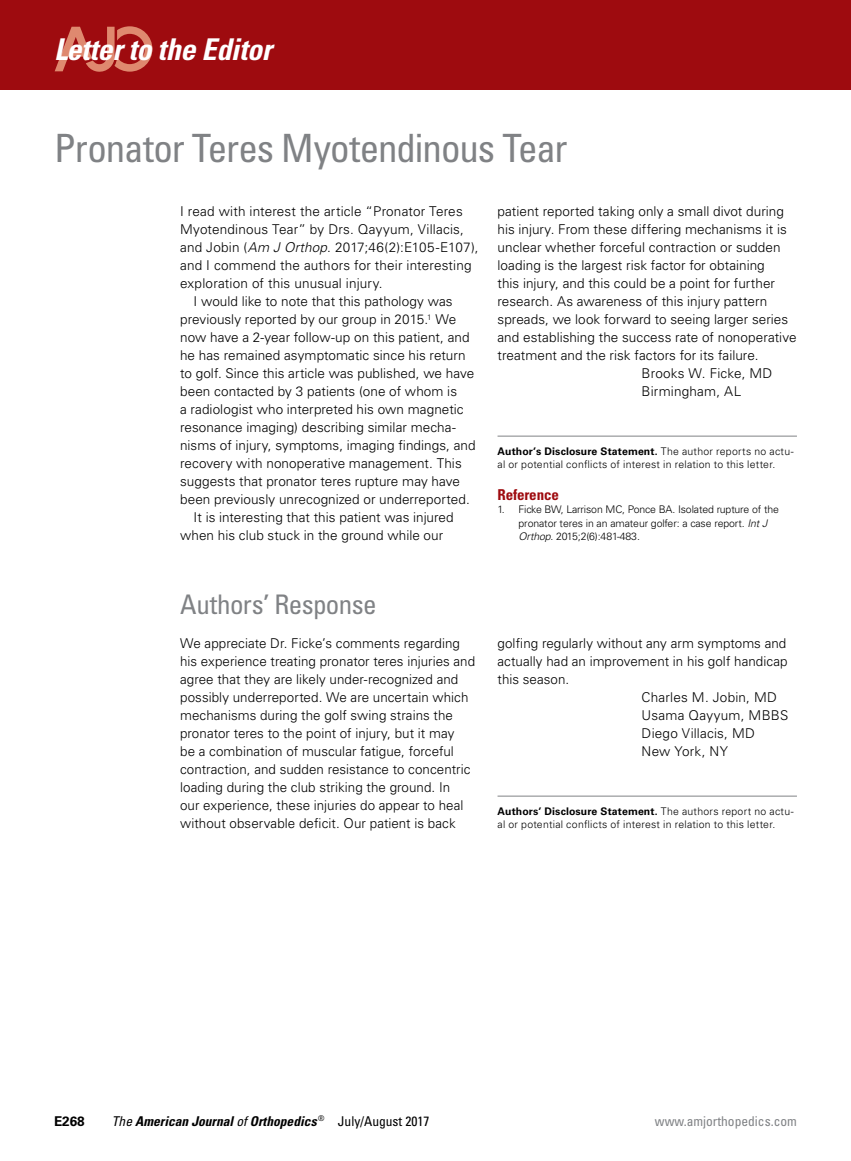
<style>
.page{position:relative;width:851px;height:1161px;background:#fff}
.page>*{position:absolute;margin:0;border:0;box-sizing:border-box;transform-origin:0 0}
.t1{font:condensed 39px "Univers LT Std";letter-spacing:-.025em;color:#808285}
.t2{font:italic 700 condensed 30px "Univers LT Std";letter-spacing:-.01em;color:#fff}
.t3{font:condensed 27px "Univers LT Std";letter-spacing:-.02em;color:#808285}
.t4{font:700 condensed 15px "Univers LT Std";letter-spacing:-.01em;color:#9e0b0f}
.t5{font:300 13.5px/18px "Univers LT Std";letter-spacing:.005em;color:#000}
.t6{font:italic 700 condensed 13.5px "Univers LT Std";color:#000}
.t7{font:condensed 13.5px "Univers LT Std";color:#808285}
.t8{font:700 13.5px "Univers LT Std";color:#000}
.t9{font:300 10.5px/13.5px "Univers LT Std";letter-spacing:.01em;color:#000}
.t10{font:300 10.5px/13.5px "Univers LT Std";letter-spacing:-.01em;color:#000}
.s1{font-style:italic}
.s2{font-weight:700}
.s3{font-weight:400}
.s4{font-weight:400;font-style:normal}
</style>
<div class="page">
<div style="left:0;top:0;width:850px;height:90px;background:#9e0b0f"></div>
<svg style="left:55px;top:26px;width:97px;height:46px"></svg>
<hr style="left:497px;top:436px;width:299px;height:1px;background:#808285">
<hr style="left:497px;top:796px;width:299px;height:1px;background:#808285">
<h2 class="t2" style="left:54px;top:31px;width:219px">Letter to the Editor</h2>
<h1 class="t1" style="left:54px;top:124px;width:515px">Pronator Teres Myotendinous Tear</h1>
<p class="t5" style="left:180px;top:202px;width:284px">I read with interest the article “Pronator Teres</p>
<p class="t5" style="left:180px;top:220px;width:285px">Myotendinous Tear” by Drs. Qayyum, Villacis,</p>
<p class="t5" style="left:180px;top:238px;width:300px">and Jobin (<span class="s1">Am J Orthop</span>. 2017;46(2):E105-E107),</p>
<p class="t5" style="left:180px;top:256px;width:293px">and I commend the authors for their interesting</p>
<p class="t5" style="left:180px;top:274px;width:204px">exploration of this unusual injury.</p>
<p class="t5" style="left:194px;top:292px;width:260px">I would like to note that this pathology was</p>
<p class="t5" style="left:180px;top:310px;width:278px">previously reported by our group in 2015.<sup>1</sup> We</p>
<p class="t5" style="left:180px;top:328px;width:291px">now have a 2-year follow-up on this patient, and</p>
<p class="t5" style="left:180px;top:346px;width:287px">he has remained asymptomatic since his return</p>
<p class="t5" style="left:180px;top:364px;width:296px">to golf. Since this article was published, we have</p>
<p class="t5" style="left:180px;top:382px;width:278px">been contacted by 3 patients (one of whom is</p>
<p class="t5" style="left:180px;top:400px;width:285px">a radiologist who interpreted his own magnetic</p>
<p class="t5" style="left:180px;top:418px;width:277px">resonance imaging) describing similar mecha-</p>
<p class="t5" style="left:180px;top:436px;width:297px">nisms of injury, symptoms, imaging findings, and</p>
<p class="t5" style="left:180px;top:454px;width:283px">recovery with nonoperative management. This</p>
<p class="t5" style="left:180px;top:472px;width:281px">suggests that pronator teres rupture may have</p>
<p class="t5" style="left:180px;top:490px;width:291px">been previously unrecognized or underreported.</p>
<p class="t5" style="left:194px;top:508px;width:261px">It is interesting that this patient was injured</p>
<p class="t5" style="left:180px;top:526px;width:265px">when his club stuck in the ground while our</p>
<p class="t5" style="left:497px;top:202px;width:288px">patient reported taking only a small divot during</p>
<p class="t5" style="left:497px;top:220px;width:291px">his injury. From these differing mechanisms it is</p>
<p class="t5" style="left:497px;top:238px;width:284px">unclear whether forceful contraction or sudden</p>
<p class="t5" style="left:497px;top:256px;width:269px">loading is the largest risk factor for obtaining</p>
<p class="t5" style="left:497px;top:274px;width:279px">this injury, and this could be a point for further</p>
<p class="t5" style="left:497px;top:292px;width:271px">research. As awareness of this injury pattern</p>
<p class="t5" style="left:497px;top:310px;width:292px">spreads, we look forward to seeing larger series</p>
<p class="t5" style="left:497px;top:328px;width:300px">and establishing the success rate of nonoperative</p>
<p class="t5" style="left:497px;top:346px;width:262px">treatment and the risk factors for its failure.</p>
<p class="t5" style="left:641px;top:364px;width:132px">Brooks W. Ficke, MD</p>
<p class="t5" style="left:641px;top:382px;width:101px">Birmingham, AL</p>
<p class="t9" style="left:497px;top:444px;width:298px"><span class="s2">Author’s Disclosure Statement.</span> The author reports no actu&shy;al or potential conflicts of interest in relation to this letter.</p>
<p class="t4" style="left:497px;top:485px;width:63px">Reference</p>
<p class="t10" style="left:518px;top:503px;width:262px;text-indent:-21px">1. Ficke BW, Larrison MC, Ponce BA. Isolated rupture of the pronator teres in an amateur golfer: a case report. <span class="s1">Int J<br>Orthop</span>. 2015;2(6):481-483.</p>
<h3 class="t3" style="left:180px;top:587px;width:198px">Authors’ Response</h3>
<p class="t5" style="left:180px;top:634px;width:296px">We appreciate Dr. Ficke’s comments regarding his experience treating pronator teres injuries and agree that they are likely under-recognized and possibly underreported. We are uncertain which mechanisms during the golf swing strains the pronator teres to the point of injury, but it may<br>be a combination of muscular fatigue, forceful contraction, and sudden resistance to concentric loading during the club striking the ground. In<br>our experience, these injuries do appear to heal without observable deficit. Our patient is back</p>
<p class="t5" style="left:497px;top:634px;width:290px">golfing regularly without any arm symptoms and</p>
<p class="t5" style="left:497px;top:652px;width:291px">actually had an improvement in his golf handicap</p>
<p class="t5" style="left:497px;top:670px;width:73px">this season.</p>
<p class="t5" style="left:641px;top:688px;width:137px">Charles M. Jobin, MD</p>
<p class="t5" style="left:641px;top:706px;width:148px">Usama Qayyum, MBBS</p>
<p class="t5" style="left:641px;top:724px;width:115px">Diego Villacis, MD</p>
<p class="t5" style="left:641px;top:742px;width:88px">New York, NY</p>
<p class="t9" style="left:497px;top:804px;width:297px"><span class="s2">Authors’ Disclosure Statement.</span> The authors report no actu&shy;al or potential conflicts of interest in relation to this letter.</p>
<p class="t8" style="left:54px;top:1113px;width:32px">E268</p>
<p class="t6" style="left:112px;top:1113px;width:319px"><span class="s3">The</span> American Journal <span class="s3">of</span> Orthopedics <sup>®</sup> <span class="s4">July/August 2017</span></p>
<p class="t7" style="left:655px;top:1112px;width:143px">www.amjorthopedics.com</p>
</div>
